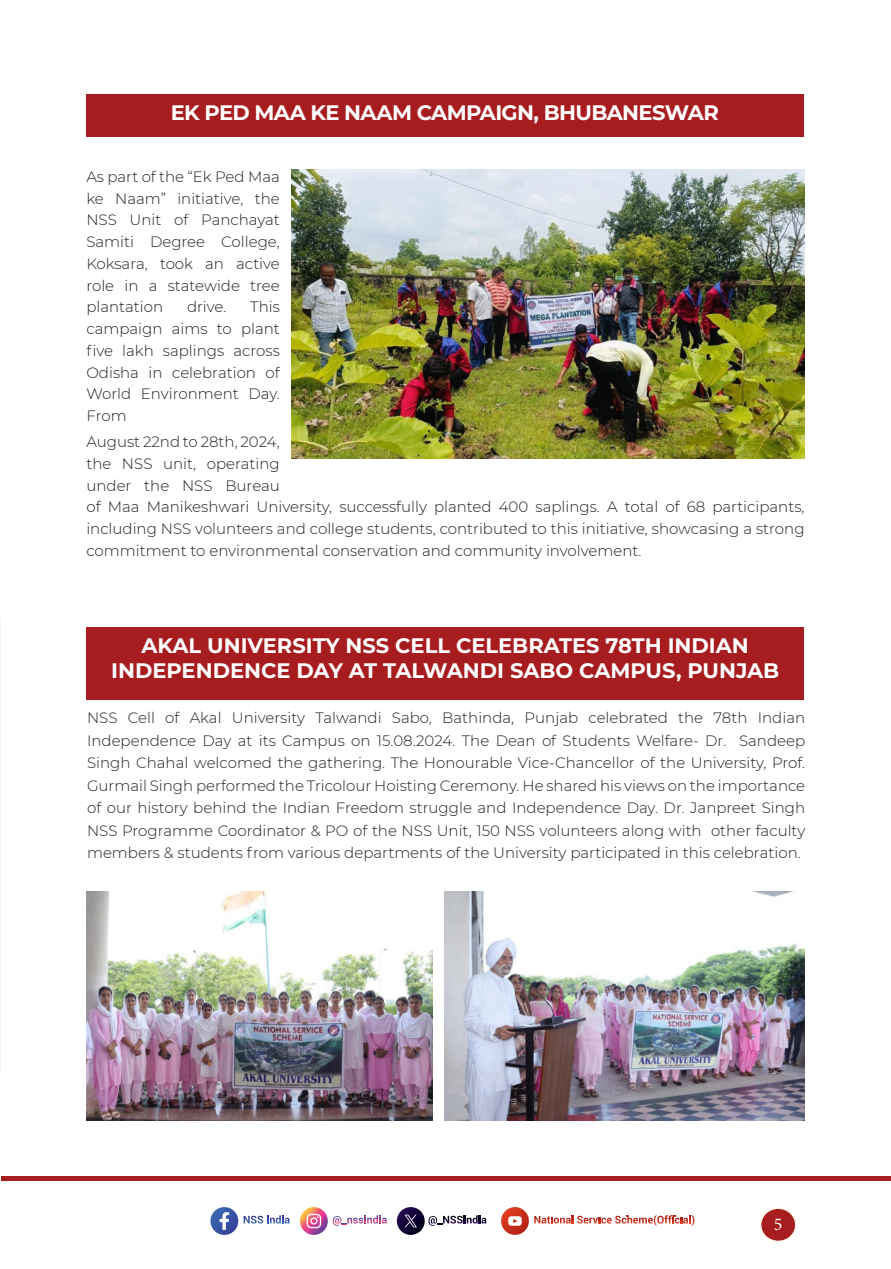
<style>
.page{position:relative;width:891px;height:1269px;background:#fff}
.page>*{position:absolute;margin:0;border:0;box-sizing:border-box;transform-origin:0 0}
.t1{font:100 21px/25.2px "Montserrat";color:#fff;text-align:center}
.t2{font:100 21px "Montserrat";letter-spacing:-.03em;color:#fff}
.t3{font:18px "Minion Pro";color:#fff}
.t4{font:300 15px/21.8px "Montserrat";color:#231f20;text-align:justify}
</style>
<div class="page">
<div style="left:761px;top:1208px;width:35px;height:33px;background:#a61c1f;border-radius:50%"></div>
<div style="left:760px;top:1208px;width:36px;height:34px;border:2px solid #fef2e3;border-radius:50%"></div>
<svg style="left:210px;top:1207px;width:28px;height:28px"></svg>
<svg style="left:220px;top:1212px;width:9px;height:18px"></svg>
<svg style="left:300px;top:1207px;width:28px;height:28px"></svg>
<svg style="left:307px;top:1214px;width:14px;height:14px"></svg>
<svg style="left:397px;top:1207px;width:28px;height:28px"></svg>
<svg style="left:405px;top:1215px;width:12px;height:12px"></svg>
<svg style="left:501px;top:1207px;width:28px;height:28px"></svg>
<svg style="left:508px;top:1216px;width:14px;height:10px"></svg>
<svg style="left:244px;top:1215px;width:46px;height:9px"></svg>
<svg style="left:333px;top:1215px;width:54px;height:11px"></svg>
<svg style="left:428px;top:1215px;width:59px;height:11px"></svg>
<svg style="left:534px;top:1215px;width:160px;height:11px"></svg>
<hr style="left:2px;top:1176px;width:889px;height:4px;background:#a61c1f">
<div style="left:86px;top:94px;width:718px;height:43px;background:#a61c1f"></div>
<img style="left:291px;top:169px;width:514px;height:289px">
<div style="left:86px;top:627px;width:718px;height:72px;background:#a61c1f"></div>
<img style="left:86px;top:891px;width:346px;height:229px">
<img style="left:444px;top:892px;width:361px;height:228px">
<p class="t2" style="left:171px;top:99px;width:549px">EK PED MAA KE NAAM CAMPAIGN, BHUBANESWAR</p>
<p class="t4" style="left:86px;top:165px;width:195px">As part of the “Ek Ped Maa ke Naam” initiative, the NSS Unit of Panchayat Samiti Degree College, Koksara, took an active role in a statewide tree plantation</p>
<p class="t4" style="left:86px;top:296px;width:195px;text-indent:164px">This campaign aims to plant five lakh saplings across Odisha in celebration of World Environment Day.<br>From</p>
<p class="t4" style="left:86px;top:430px;width:720px;text-align:left">August 22nd to 28th, 2024,<br>the NSS unit, operating<br>under the NSS Bureau<br>of Maa Manikeshwari University, successfully planted 400 saplings. A total of 68 participants, including NSS volunteers and college students, contributed to this initiative, showcasing a strong commitment to environmental conservation and community involvement.</p>
<p class="t4" style="left:187px;top:296px;width:41px">drive.</p>
<p class="t1" style="left:111px;top:632px;width:670px">AKAL UNIVERSITY NSS CELL CELEBRATES 78TH INDIAN<br>INDEPENDENCE DAY AT TALWANDI SABO CAMPUS, PUNJAB</p>
<p class="t4" style="left:87px;top:706px;width:720px;line-height:22.5px">NSS Cell of Akal University Talwandi Sabo, Bathinda, Punjab celebrated the 78th Indian Independence Day at its Campus on 15.08.2024. The Dean of Students Welfare- Dr. Sandeep Singh Chahal welcomed the gathering. The Honourable Vice-Chancellor of the University, Prof.<br>Gurmail Singh performed the Tricolour Hoisting Ceremony. He shared his views on the importance of our history behind the Indian Freedom struggle and Independence Day. Dr. Janpreet Singh NSS Programme Coordinator &amp; PO of the NSS Unit, 150 NSS volunteers along with other faculty members &amp; students from various departments of the University participated in this celebration.</p>
<p class="t3" style="left:774px;top:1212px;width:10px">5</p>
</div>
